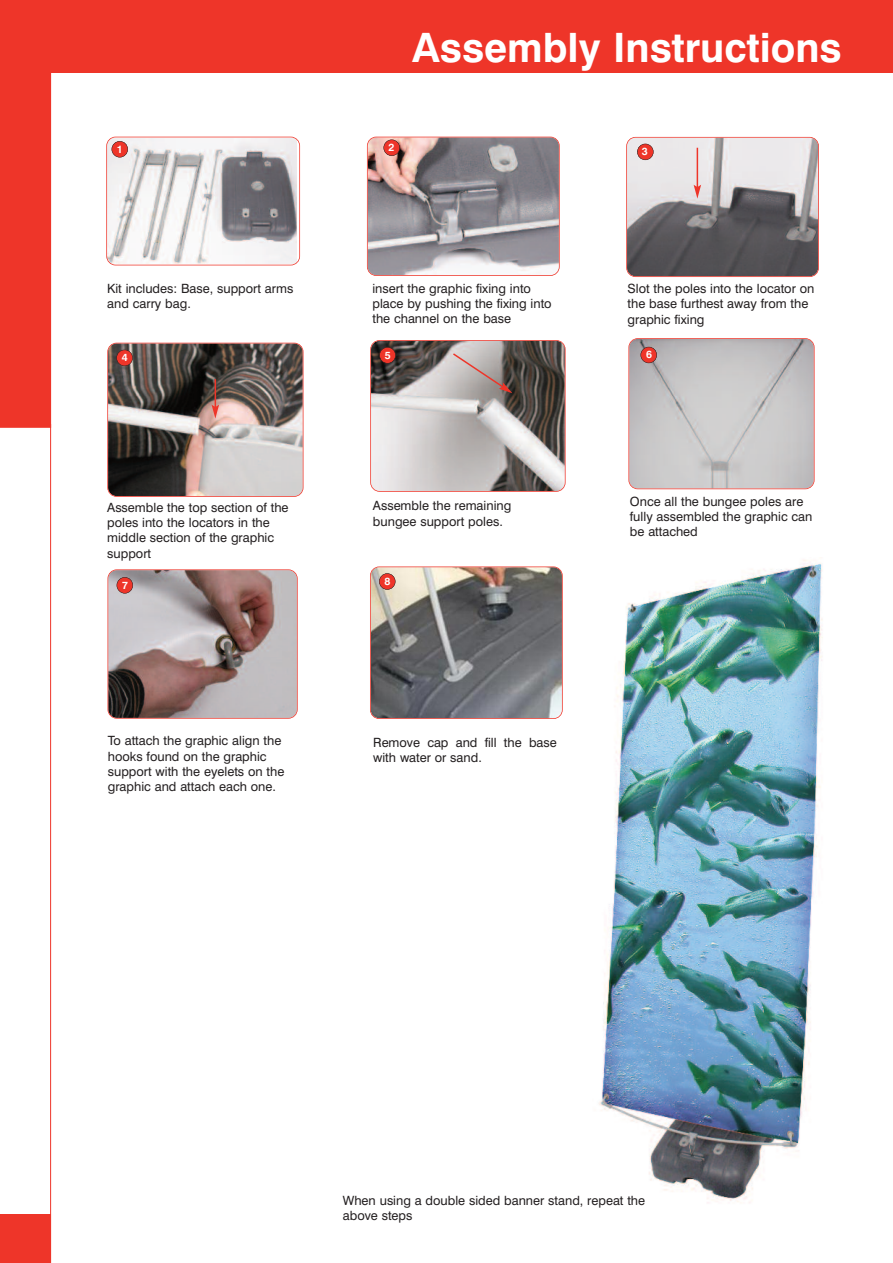
<style>
.page{position:relative;width:893px;height:1263px;background:#fff}
.page>*{position:absolute;margin:0;border:0;box-sizing:border-box;transform-origin:0 0}
.t1{font:700 40.5px "Swiss 721 BT";color:#fff}
.t2{font:12.75px/15.3px "Swiss 721 BT";color:#231f20}
.t3{font:700 10.5px "Swiss 721 BT";color:#fff}
</style>
<div class="page">
<img style="left:107px;top:138px;width:189px;height:125px">
<div style="left:106px;top:137px;width:194px;height:128px;border:2px solid #ee3529;border-radius:9px"></div>
<div style="left:0;top:0;width:893px;height:72px;background:#ee3529"></div>
<div style="left:112px;top:141px;width:16px;height:16px;background:#ee3529;border-radius:8px"></div>
<div style="left:112px;top:141px;width:16px;height:16px;border:1px solid #231f20;border-radius:8px"></div>
<img style="left:368px;top:137px;width:191px;height:138px;border-radius:9px">
<div style="left:367px;top:137px;width:193px;height:139px;border:2px solid #ee3529;border-radius:9px"></div>
<div style="left:384px;top:140px;width:16px;height:16px;background:#ee3529;border-radius:8px"></div>
<div style="left:383px;top:140px;width:17px;height:16px;border:1px solid #231f20;border-radius:8px"></div>
<img style="left:627px;top:138px;width:191px;height:138px;border-radius:9px">
<div style="left:626px;top:137px;width:193px;height:140px;border:2px solid #ee3529;border-radius:9px"></div>
<div style="left:637px;top:144px;width:16px;height:16px;background:#ee3529;border-radius:8px"></div>
<div style="left:637px;top:144px;width:17px;height:16px;border:1px solid #231f20;border-radius:8px"></div>
<img style="left:108px;top:343px;width:195px;height:153px;border-radius:9px">
<div style="left:107px;top:343px;width:196px;height:154px;border:2px solid #ee3529;border-radius:9px"></div>
<div style="left:117px;top:350px;width:16px;height:16px;background:#ee3529;border-radius:8px"></div>
<div style="left:116px;top:350px;width:17px;height:16px;border:1px solid #231f20;border-radius:8px"></div>
<img style="left:629px;top:339px;width:185px;height:149px;border-radius:9px">
<div style="left:628px;top:338px;width:186px;height:151px;border:2px solid #ee3529;border-radius:9px"></div>
<div style="left:641px;top:347px;width:16px;height:16px;background:#ee3529;border-radius:8px"></div>
<div style="left:640px;top:347px;width:17px;height:16px;border:1px solid #231f20;border-radius:8px"></div>
<img style="left:108px;top:570px;width:189px;height:148px;border-radius:9px">
<div style="left:108px;top:569px;width:190px;height:150px;border:2px solid #ee3529;border-radius:9px"></div>
<div style="left:117px;top:577px;width:16px;height:16px;background:#ee3529;border-radius:8px"></div>
<div style="left:117px;top:577px;width:16px;height:16px;border:1px solid #231f20;border-radius:8px"></div>
<img style="left:371px;top:341px;width:194px;height:150px;border-radius:9px">
<div style="left:370px;top:340px;width:196px;height:152px;border:2px solid #ee3529;border-radius:9px"></div>
<div style="left:379px;top:347px;width:17px;height:16px;background:#ee3529;border-radius:8px"></div>
<div style="left:379px;top:347px;width:17px;height:16px;border:1px solid #231f20;border-radius:8px"></div>
<div style="left:0;top:72px;width:51px;height:356px;background:#ee3529"></div>
<hr style="left:50px;top:424px;width:1px;height:839px;background:#ee3529">
<div style="left:0;top:1214px;width:51px;height:49px;background:#ee3529"></div>
<img style="left:371px;top:567px;width:191px;height:151px;border-radius:9px">
<div style="left:370px;top:566px;width:193px;height:153px;border:2px solid #ee3529;border-radius:9px"></div>
<div style="left:379px;top:573px;width:16px;height:16px;background:#ee3529;border-radius:8px"></div>
<div style="left:379px;top:573px;width:16px;height:17px;border:1px solid #231f20;border-radius:8px"></div>
<svg style="left:212px;top:379px;width:7px;height:40px"></svg>
<img style="left:599px;top:560px;width:224px;height:643px">
<hr style="left:697px;top:148px;width:1px;height:39px;background:#ee3529">
<svg style="left:694px;top:185px;width:7px;height:14px"></svg>
<svg style="left:451px;top:352px;width:61px;height:41px;background:#aa9c99"></svg>
<h1 class="t1" style="left:412px;top:33px;width:431px">Assembly Instructions</h1>
<p class="t3" style="left:117px;top:145px;width:7px">1</p>
<p class="t3" style="left:389px;top:143px;width:7px">2</p>
<p class="t3" style="left:642px;top:148px;width:7px">3</p>
<p class="t2" style="left:107px;top:282px;width:188px">Kit includes: Base, support arms and carry bag.</p>
<p class="t2" style="left:372px;top:282px;width:181px">insert the graphic fixing into place by pushing the fixing into the channel on the base</p>
<p class="t2" style="left:628px;top:282px;width:188px">Slot the poles into the locator on the base furthest away from the graphic fixing</p>
<p class="t3" style="left:122px;top:354px;width:7px">4</p>
<p class="t3" style="left:385px;top:351px;width:7px">5</p>
<p class="t3" style="left:646px;top:351px;width:7px">6</p>
<p class="t2" style="left:107px;top:501px;width:183px">Assemble the top section of the poles into the locators in the middle section of the graphic support</p>
<p class="t2" style="left:373px;top:499px;width:140px">Assemble the remaining bungee support poles.</p>
<p class="t2" style="left:630px;top:495px;width:184px">Once all the bungee poles are fully assembled the graphic can be attached</p>
<p class="t3" style="left:122px;top:581px;width:7px">7</p>
<p class="t3" style="left:385px;top:577px;width:7px">8</p>
<p class="t2" style="left:108px;top:734px;width:178px">To attach the graphic align the hooks found on the graphic support with the eyelets on the graphic and attach each one.</p>
<p class="t2" style="left:373px;top:736px;width:185px">Remove cap and fill the base with water or sand.</p>
<p class="t2" style="left:343px;top:1194px;width:304px">When using a double sided banner stand, repeat the above steps</p>
</div>
